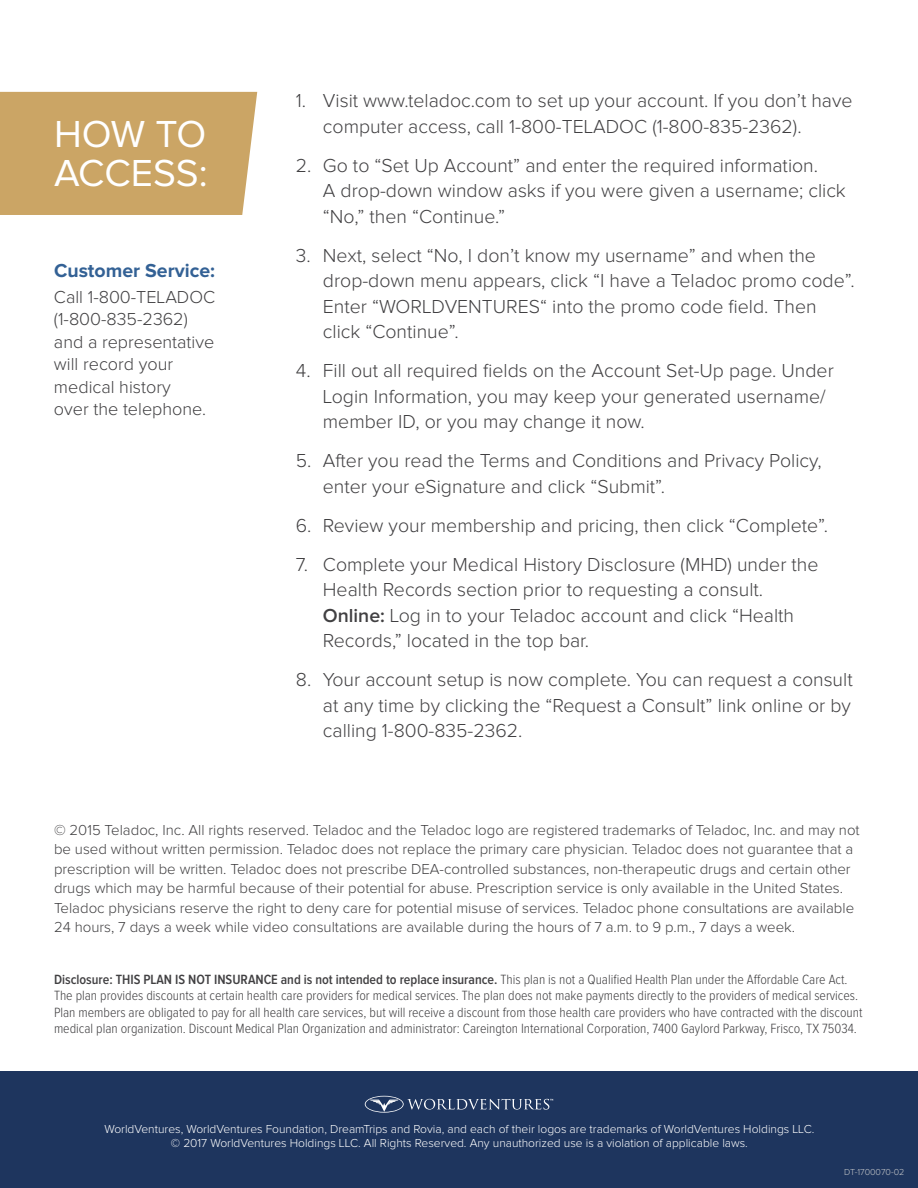
<style>
.page{position:relative;width:918px;height:1188px;background:#fff}
.page>*{position:absolute;margin:0;border:0;box-sizing:border-box;transform-origin:0 0}
.t1{font:39px/39px "Proxima Nova";color:#fff}
.t2{font:300 19.5px/25.5px "Proxima Nova";color:#414042}
.t3{font:700 19.5px "Proxima Nova";color:#336195}
.t4{font:300 18px/22.5px "Proxima Nova";color:#414042}
.t5{font:300 15px/19.5px "Proxima Nova";color:#414042}
.t6{font:300 13.8px/16.5px "Proxima Nova Cond";color:#414042}
.t7{font:300 12px/14.4px "Proxima Nova";color:#fff;text-align:center}
.t8{font:300 9px "Proxima Nova";color:#c6c8ca}
.s1{font-weight:600}
</style>
<div class="page">
<div style="left:0;top:92px;width:257px;height:123px;background:#cba565"></div>
<div style="left:0;top:1071px;width:918px;height:117px;background:#1e355e"></div>
<svg style="left:365px;top:1096px;width:188px;height:17px"></svg>
<h1 class="t1" style="left:54px;top:116px;width:155px">HOW TO<br>ACCESS:</h1>
<p class="t3" style="left:54px;top:261px;width:162px">Customer Service:</p>
<p class="t4" style="left:54px;top:286px;width:163px">Call 1-800-TELADOC (1-800-835-2362) and a representative will record your medical history<br>over the telephone.</p>
<p class="t2" style="left:323px;top:89px;width:531px;text-indent:-27px">1. Visit www.teladoc.com to set up your account. If you don’t have computer access, call 1-800-TELADOC (1-800-835-2362).</p>
<p class="t2" style="left:323px;top:153px;width:524px;text-indent:-27px">2. Go to “Set Up Account” and enter the required information.<br>A drop-down window asks if you were given a username; click “No,” then “Continue.”</p>
<p class="t2" style="left:323px;top:243px;width:533px;text-indent:-27px">3. Next, select “No, I don’t know my username” and when the drop-down menu appears, click “I have a Teladoc promo code”.<br>Enter “WORLDVENTURES“ into the promo code field. Then click “Continue”.</p>
<p class="t2" style="left:323px;top:359px;width:512px;text-indent:-27px">4. Fill out all required fields on the Account Set-Up page. Under<br>Login Information, you may keep your generated username/ member ID, or you may change it now.</p>
<p class="t2" style="left:323px;top:449px;width:500px;text-indent:-27px">5. After you read the Terms and Conditions and Privacy Policy, enter your eSignature and click “Submit”.</p>
<p class="t2" style="left:296px;top:513px;width:534px">6. Review your membership and pricing, then click “Complete”.</p>
<p class="t2" style="left:323px;top:552px;width:497px;text-indent:-27px">7. Complete your Medical History Disclosure (MHD) under the Health Records section prior to requesting a consult.<br><span class="s1">Online:</span> Log in to your Teladoc account and click “Health Records,” located in the top bar.</p>
<p class="t2" style="left:323px;top:668px;width:531px;text-align:justify;text-indent:-27px">8. Your account setup is now complete. You can request a consult at any time by clicking the “Request a Consult” link online or by calling 1-800-835-2362.</p>
<p class="t5" style="left:54px;top:821px;width:807px">© 2015 Teladoc, Inc. All rights reserved. Teladoc and the Teladoc logo are registered trademarks of Teladoc, Inc. and may not be used without written permission. Teladoc does not replace the primary care physician. Teladoc does not guarantee that a prescription will be written. Teladoc does not prescribe DEA-controlled substances, non-therapeutic drugs and certain other drugs which may be harmful because of their potential for abuse. Prescription service is only available in the United States.<br>Teladoc physicians reserve the right to deny care for potential misuse of services. Teladoc phone consultations are available 24 hours, 7 days a week while video consultations are available during the hours of 7 a.m. to 9 p.m., 7 days a week.</p>
<p class="t6" style="left:54px;top:971px;width:810px"><span class="s1">Disclosure: THIS PLAN IS NOT INSURANCE and is not intended to replace insurance.</span> This plan is not a Qualified Health Plan under the Affordable Care Act.<br>The plan provides discounts at certain health care providers for medical services. The plan does not make payments directly to the providers of medical services.<br>Plan members are obligated to pay for all health care services, but will receive a discount from those health care providers who have contracted with the discount medical plan organization. Discount Medical Plan Organization and administrator: Careington International Corporation, 7400 Gaylord Parkway, Frisco, TX 75034.</p>
<p class="t7" style="left:104px;top:1122px;width:711px">WorldVentures, WorldVentures Foundation, DreamTrips and Rovia, and each of their logos are trademarks of WorldVentures Holdings LLC. © 2017 WorldVentures Holdings LLC. All Rights Reserved. Any unauthorized use is a violation of applicable laws.</p>
<p class="t8" style="left:844px;top:1167px;width:62px">DT-1700070-02</p>
</div>
